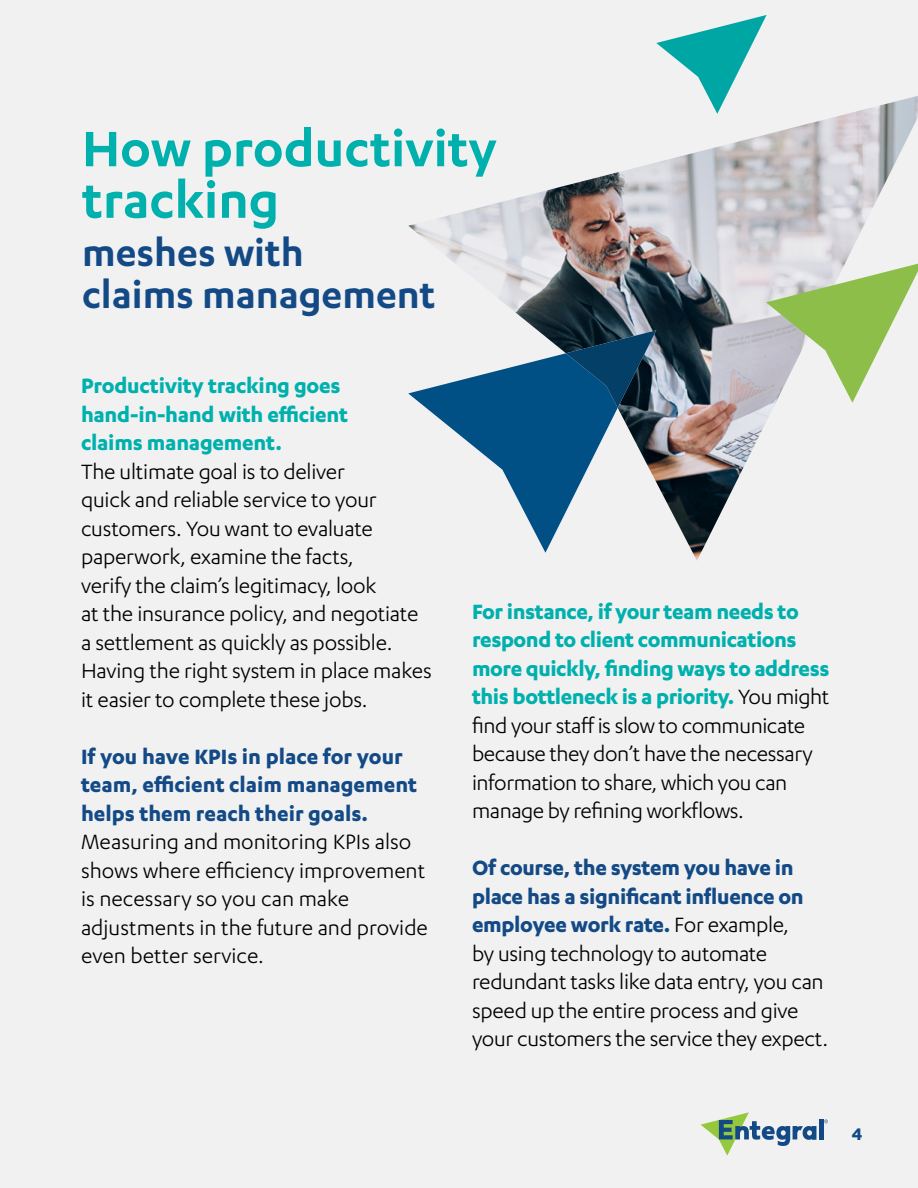
<style>
.page{position:relative;width:918px;height:1188px;background:#f1f1f2}
.page>*{position:absolute;margin:0;border:0;box-sizing:border-box;transform-origin:0 0}
.t1{font:600 57.75px/51.6px "Karbon";color:#00b0ad}
.t2{font:600 43.5px/42px "Karbon";color:#134a86}
.t3{font:24px/28.5px "Karbon";letter-spacing:-.01em;color:#000}
.t4{font:700 24px/28.5px "Karbon";color:#134a86}
.t5{font:700 24px/28.5px "Karbon";letter-spacing:-.01em;color:#00b0ad}
.t6{font:700 19.5px "Karbon";color:#134a86}
.s1{font-weight:700;color:#00b0ad}
.s2{font-weight:700;color:#134a86}
</style>
<div class="page">
<svg style="left:656px;top:15px;width:111px;height:80px"></svg>
<img style="left:408px;top:95px;width:510px;height:465px">
<svg style="left:408px;top:330px;width:248px;height:223px"></svg>
<svg style="left:766px;top:263px;width:152px;height:140px"></svg>
<div style="left:819px;top:1119px;width:5px;height:21px;background:#134a86"></div>
<svg style="left:701px;top:1112px;width:115px;height:44px"></svg>
<svg style="left:824px;top:1119px;width:4px;height:4px"></svg>
<h1 class="t1" style="left:82px;top:121px;width:416px">How productivity tracking</h1>
<h2 class="t2" style="left:82px;top:230px;width:355px">meshes with<br>claims management</h2>
<p class="t5" style="left:81px;top:371px;width:269px">Productivity tracking goes hand-in-hand with efficient claims management.</p>
<p class="t3" style="left:81px;top:457px;width:352px">The ultimate goal is to deliver<br>quick and reliable service to your customers. You want to evaluate paperwork, examine the facts,<br>verify the claim’s legitimacy, look<br>at the insurance policy, and negotiate a settlement as quickly as possible.<br>Having the right system in place makes it easier to complete these jobs.</p>
<p class="t4" style="left:81px;top:741px;width:338px">If you have KPIs in place for your team, efficient claim management helps them reach their goals.</p>
<p class="t3" style="left:81px;top:827px;width:348px">Measuring and monitoring KPIs also shows where efficiency improvement is necessary so you can make adjustments in the future and provide even better service.</p>
<p class="t3" style="left:472px;top:597px;width:359px"><span class="s1">For instance, if your team needs to respond to client communications more quickly, finding ways to address this bottleneck is a priority.</span> You might find your staff is slow to communicate because they don’t have the necessary information to share, which you can manage by refining workflows.</p>
<p class="t3" style="left:472px;top:853px;width:358px"><span class="s2">Of course, the system you have in place has a significant influence on employee work rate.</span> For example,<br>by using technology to automate redundant tasks like data entry, you can speed up the entire process and give your customers the service they expect.</p>
<p class="t6" style="left:852px;top:1123px;width:12px">4</p>
</div>
